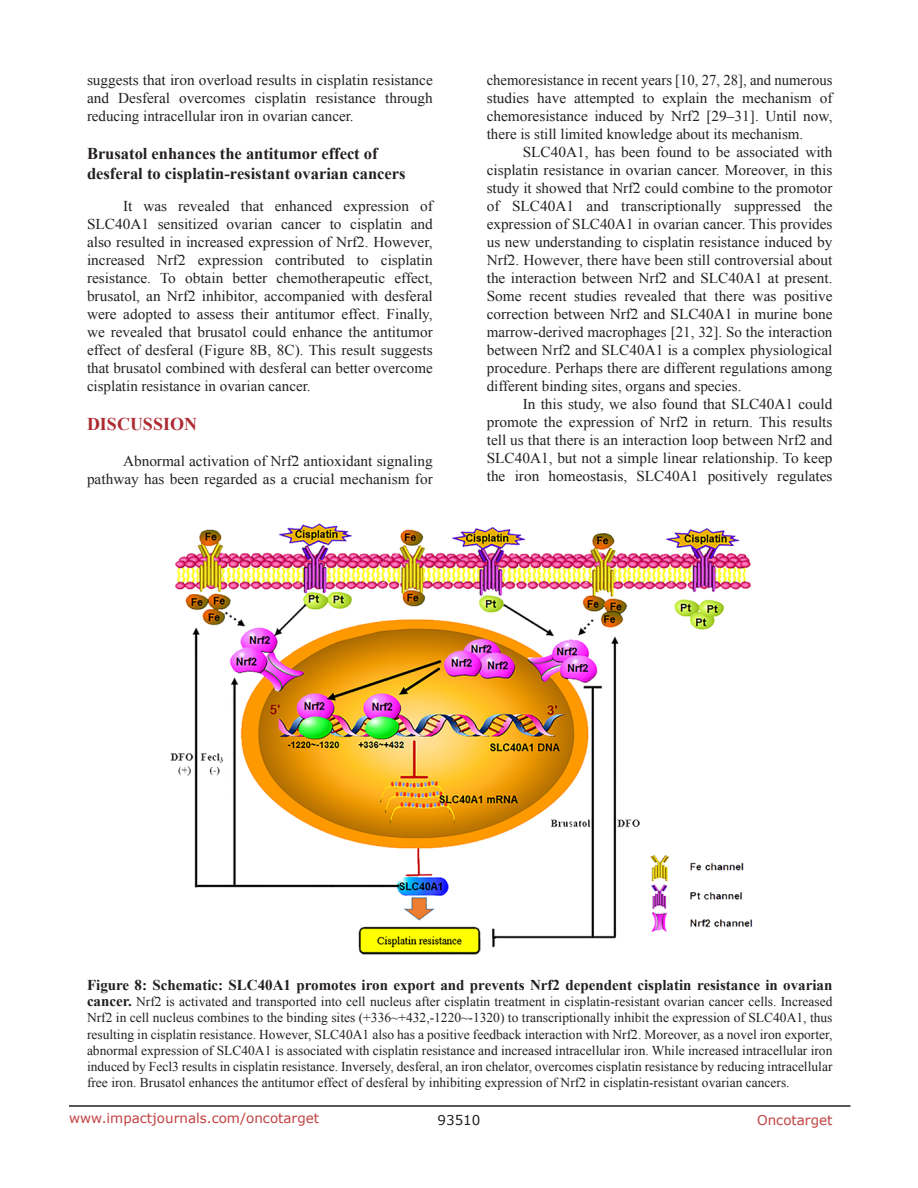
<style>
.page{position:relative;width:918px;height:1188px;background:#fff}
.page>*{position:absolute;margin:0;border:0;box-sizing:border-box;transform-origin:0 0}
.Heading{font:700 18px "Times New Roman";color:#ac2b31}
.SubHeading{font:700 16.5px/19.8px "Times New Roman";color:#231f20}
.BodyText{font:15px/18px "Times New Roman";color:#231f20;text-align:justify}
.figuretext{font:700 15px "Times New Roman";color:#231f20}
.figuretext-2{font:13.5px/16.2px "Times New Roman";color:#231f20;text-align:justify}
.t1{font:13.5px "Verdana";color:#c24141}
.t2{font:13.5px "Verdana";color:#231f20}
.s1{font-weight:700;font-size:15px}
</style>
<div class="page">
<hr style="left:69px;top:1105px;width:781px;height:2px;background:#231f20">
<img style="left:170px;top:523px;width:583px;height:432px">
<p class="BodyText" style="left:87px;top:71px;width:347px">suggests that iron overload results in cisplatin resistance and Desferal overcomes cisplatin resistance through reducing intracellular iron in ovarian cancer.</p>
<p class="SubHeading" style="left:87px;top:143px;width:320px">Brusatol enhances the antitumor effect of desferal to cisplatin-resistant ovarian cancers</p>
<p class="BodyText" style="left:87px;top:196px;width:347px;text-indent:36px">It was revealed that enhanced expression of SLC40A1 sensitized ovarian cancer to cisplatin and also resulted in increased expression of Nrf2. However, increased Nrf2 expression contributed to cisplatin resistance. To obtain better chemotherapeutic effect, brusatol, an Nrf2 inhibitor, accompanied with desferal were adopted to assess their antitumor effect. Finally, we revealed that brusatol could enhance the antitumor effect of desferal (Figure 8B, 8C). This result suggests that brusatol combined with desferal can better overcome cisplatin resistance in ovarian cancer.</p>
<p class="Heading" style="left:87px;top:412px;width:112px">DISCUSSION</p>
<p class="BodyText" style="left:87px;top:452px;width:347px;text-align:right">Abnormal activation of Nrf2 antioxidant signaling pathway has been regarded as a crucial mechanism for</p>
<p class="BodyText" style="left:487px;top:71px;width:347px">chemoresistance in recent years [10, 27, 28], and numerous studies have attempted to explain the mechanism of chemoresistance induced by Nrf2 [29–31]. Until now, there is still limited knowledge about its mechanism.</p>
<p class="BodyText" style="left:487px;top:143px;width:347px;text-indent:36px">SLC40A1, has been found to be associated with cisplatin resistance in ovarian cancer. Moreover, in this study it showed that Nrf2 could combine to the promotor of SLC40A1 and transcriptionally suppressed the expression of SLC40A1 in ovarian cancer. This provides us new understanding to cisplatin resistance induced by Nrf2. However, there have been still controversial about the interaction between Nrf2 and SLC40A1 at present.<br>Some recent studies revealed that there was positive correction between Nrf2 and SLC40A1 in murine bone marrow-derived macrophages [21, 32]. So the interaction between Nrf2 and SLC40A1 is a complex physiological procedure. Perhaps there are different regulations among different binding sites, organs and species.</p>
<p class="BodyText" style="left:487px;top:395px;width:347px;text-indent:36px">In this study, we also found that SLC40A1 could promote the expression of Nrf2 in return. This results tell us that there is an interaction loop between Nrf2 and SLC40A1, but not a simple linear relationship. To keep the iron homeostasis, SLC40A1 positively regulates</p>
<p class="figuretext" style="left:87px;top:975px;width:747px">Figure 8: Schematic: SLC40A1 promotes iron export and prevents Nrf2 dependent cisplatin resistance in ovarian</p>
<p class="figuretext-2" style="left:87px;top:993px;width:747px"><span class="s1">cancer.</span> Nrf2 is activated and transported into cell nucleus after cisplatin treatment in cisplatin-resistant ovarian cancer cells. Increased Nrf2 in cell nucleus combines to the binding sites (+336~+432,-1220~-1320) to transcriptionally inhibit the expression of SLC40A1, thus resulting in cisplatin resistance. However, SLC40A1 also has a positive feedback interaction with Nrf2. Moreover, as a novel iron exporter, abnormal expression of SLC40A1 is associated with cisplatin resistance and increased intracellular iron. While increased intracellular iron induced by Fecl3 results in cisplatin resistance. Inversely, desferal, an iron chelator, overcomes cisplatin resistance by reducing intracellular free iron. Brusatol enhances the antitumor effect of desferal by inhibiting expression of Nrf2 in cisplatin-resistant ovarian cancers.</p>
<p class="t1" style="left:69px;top:1109px;width:252px">www.impactjournals.com/oncotarget</p>
<p class="t2" style="left:438px;top:1111px;width:44px">93510</p>
<p class="t1" style="left:757px;top:1111px;width:77px">Oncotarget</p>
</div>
